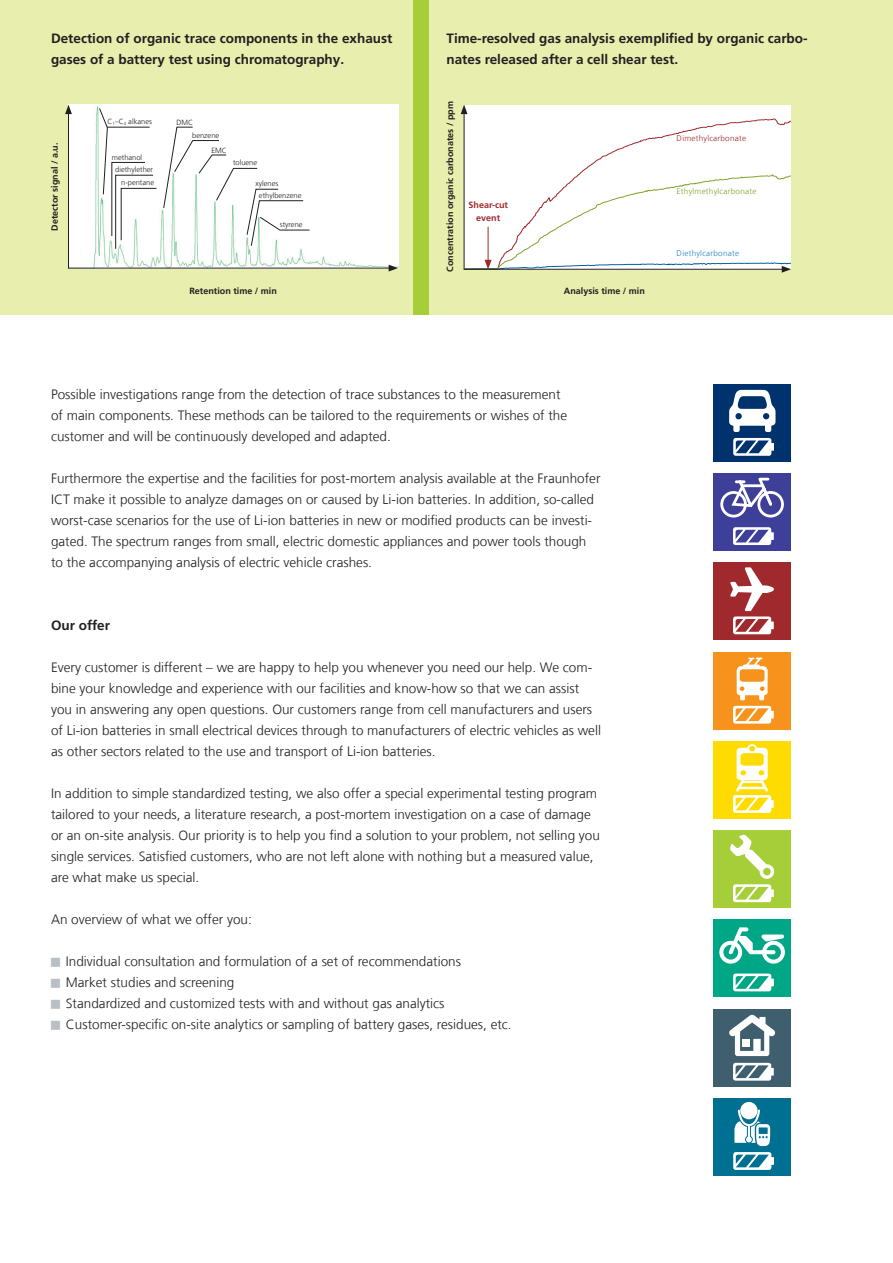
<style>
.page{position:relative;width:893px;height:1263px;background:#fff}
.page>*{position:absolute;margin:0;border:0;box-sizing:border-box;transform-origin:0 0}
.t1{font:300 13.5px/21px "Frutiger LT Com";color:#231f20}
.t2{font:700 13.5px/21px "Frutiger LT Com";color:#231f20}
.t3{font:700 9px "Frutiger LT Com";color:#231f20}
.t4{font:700 9px/13.6px "Frutiger LT Com";color:#9f292d;text-align:center}
.t5{font:300 8.1px "Frutiger LT Com";letter-spacing:.03em;color:#81a32a}
.t6{font:300 8.1px "Frutiger LT Com";letter-spacing:.03em;color:#9f292d}
.t7{font:300 8.1px "Frutiger LT Com";letter-spacing:.03em;color:#2783c5}
.t8{font:300 7.5px/11.7px "Frutiger LT Com";color:#231f20}
</style>
<div class="page">
<div style="left:0;top:0;width:412px;height:315px;background:#e7eeae"></div>
<div style="left:429px;top:0;width:464px;height:315px;background:#e7eeae"></div>
<img style="left:69px;top:105px;width:329px;height:163px">
<hr style="left:68px;top:112px;width:1px;height:156px;background:#231f20">
<svg style="left:65px;top:105px;width:7px;height:9px"></svg>
<hr style="left:68px;top:268px;width:323px;height:1px;background:#231f20">
<svg style="left:389px;top:265px;width:9px;height:6px"></svg>
<div style="left:464px;top:105px;width:327px;height:165px;background:#fff"></div>
<svg style="left:580px;top:119px;width:211px;height:54px"></svg>
<hr style="left:464px;top:112px;width:1px;height:158px;background:#231f20">
<svg style="left:461px;top:105px;width:6px;height:9px"></svg>
<svg style="left:464px;top:173px;width:327px;height:100px"></svg>
<div style="left:713px;top:652px;width:78px;height:77px;background:#f7931d"></div>
<svg style="left:737px;top:657px;width:31px;height:43px"></svg>
<svg style="left:733px;top:706px;width:41px;height:18px"></svg>
<div style="left:713px;top:830px;width:78px;height:78px;background:#a6ce39"></div>
<svg style="left:730px;top:834px;width:44px;height:68px"></svg>
<div style="left:713px;top:741px;width:78px;height:78px;background:#ffdc01"></div>
<svg style="left:733px;top:744px;width:41px;height:69px"></svg>
<div style="left:713px;top:384px;width:78px;height:78px;background:#00326d"></div>
<svg style="left:729px;top:390px;width:46px;height:42px"></svg>
<svg style="left:733px;top:438px;width:41px;height:18px"></svg>
<div style="left:713px;top:473px;width:78px;height:78px;background:#3e3f99"></div>
<svg style="left:720px;top:477px;width:64px;height:40px"></svg>
<svg style="left:733px;top:527px;width:41px;height:18px"></svg>
<div style="left:713px;top:563px;width:78px;height:77px;background:#9f292d"></div>
<svg style="left:730px;top:567px;width:44px;height:67px"></svg>
<div style="left:713px;top:1009px;width:78px;height:77px;background:#3f5f6e"></div>
<svg style="left:729px;top:1014px;width:46px;height:42px"></svg>
<div style="left:742px;top:1039px;width:8px;height:7px;background:#fff"></div>
<svg style="left:733px;top:1063px;width:41px;height:18px"></svg>
<div style="left:713px;top:920px;width:78px;height:77px;background:#00a786"></div>
<svg style="left:719px;top:927px;width:66px;height:37px"></svg>
<svg style="left:733px;top:973px;width:41px;height:18px"></svg>
<div style="left:713px;top:1098px;width:78px;height:78px;background:#007092"></div>
<div style="left:740px;top:1102px;width:18px;height:17px;background:#fff;border-radius:50%"></div>
<svg style="left:733px;top:1109px;width:41px;height:61px"></svg>
<svg style="left:163px;top:127px;width:147px;height:119px;background:#f5f7f6"></svg>
<svg style="left:99px;top:108px;width:58px;height:141px;background:#eeefee"></svg>
<p class="t2" style="left:51px;top:28px;width:343px">Detection of organic trace components in the exhaust gases of a battery test using chromatography.</p>
<p class="t2" style="left:446px;top:28px;width:363px">Time-resolved gas analysis exemplified by organic carbo&shy;nates released after a cell shear test.</p>
<p class="t3" style="left:49px;top:231px;width:90px;rotate:-90deg">Detector signal / a.u.</p>
<p class="t8" style="left:108px;top:115px;width:46px">C<sub>1</sub>–C<sub>4</sub> alkanes</p>
<p class="t8" style="left:112px;top:152px;width:32px">methanol</p>
<p class="t8" style="left:115px;top:164px;width:39px">diethylether</p>
<p class="t8" style="left:121px;top:176px;width:34px">n-pentane</p>
<p class="t8" style="left:176px;top:117px;width:18px">DMC</p>
<p class="t8" style="left:192px;top:130px;width:29px">benzene</p>
<p class="t8" style="left:211px;top:144px;width:17px">EMC</p>
<p class="t8" style="left:233px;top:157px;width:26px">toluene</p>
<p class="t8" style="left:259px;top:178px;width:44px;text-indent:-3px">xylenes ethylbenzene</p>
<p class="t8" style="left:280px;top:218px;width:24px">styrene</p>
<p class="t3" style="left:189px;top:286px;width:89px">Retention time / min</p>
<p class="t3" style="left:445px;top:272px;width:172px;rotate:-90deg">Concentration organic carbonates / ppm</p>
<p class="t4" style="left:469px;top:198px;width:41px">Shear-cut event</p>
<p class="t3" style="left:564px;top:286px;width:83px">Analysis time / min</p>
<p class="t6" style="left:677px;top:133px;width:71px">Dimethylcarbonate</p>
<p class="t5" style="left:677px;top:187px;width:81px">Ethylmethylcarbonate</p>
<p class="t7" style="left:677px;top:248px;width:64px">Diethylcarbonate</p>
<p class="t1" style="left:51px;top:384px;width:518px">Possible investigations range from the detection of trace substances to the measurement of main components. These methods can be tailored to the requirements or wishes of the customer and will be continuously developed and adapted.</p>
<p class="t1" style="left:51px;top:468px;width:551px">Furthermore the expertise and the facilities for post-mortem analysis available at the Fraunhofer ICT make it possible to analyze damages on or caused by Li-ion batteries. In addition, so-called worst-case scenarios for the use of Li-ion batteries in new or modified products can be investi&shy;gated. The spectrum ranges from small, electric domestic appliances and power tools though to the accompanying analysis of electric vehicle crashes.</p>
<p class="t2" style="left:51px;top:615px;width:61px">Our offer</p>
<p class="t1" style="left:51px;top:657px;width:551px">Every customer is different – we are happy to help you whenever you need our help. We com&shy;bine your knowledge and experience with our facilities and know-how so that we can assist you in answering any open questions. Our customers range from cell manufacturers and users of Li-ion batteries in small electrical devices through to manufacturers of electric vehicles as well as other sectors related to the use and transport of Li-ion batteries.</p>
<p class="t1" style="left:51px;top:783px;width:550px">In addition to simple standardized testing, we also offer a special experimental testing program tailored to your needs, a literature research, a post-mortem investigation on a case of damage or an on-site analysis. Our priority is to help you find a solution to your problem, not selling you single services. Satisfied customers, who are not left alone with nothing but a measured value, are what make us special.</p>
<p class="t1" style="left:51px;top:909px;width:202px">An overview of what we offer you:</p>
<p class="t1" style="left:66px;top:951px;width:447px">Individual consultation and formulation of a set of recommendations<br>Market studies and screening<br>Standardized and customized tests with and without gas analytics Customer-specific on-site analytics or sampling of battery gases, residues, etc.</p>
</div>
